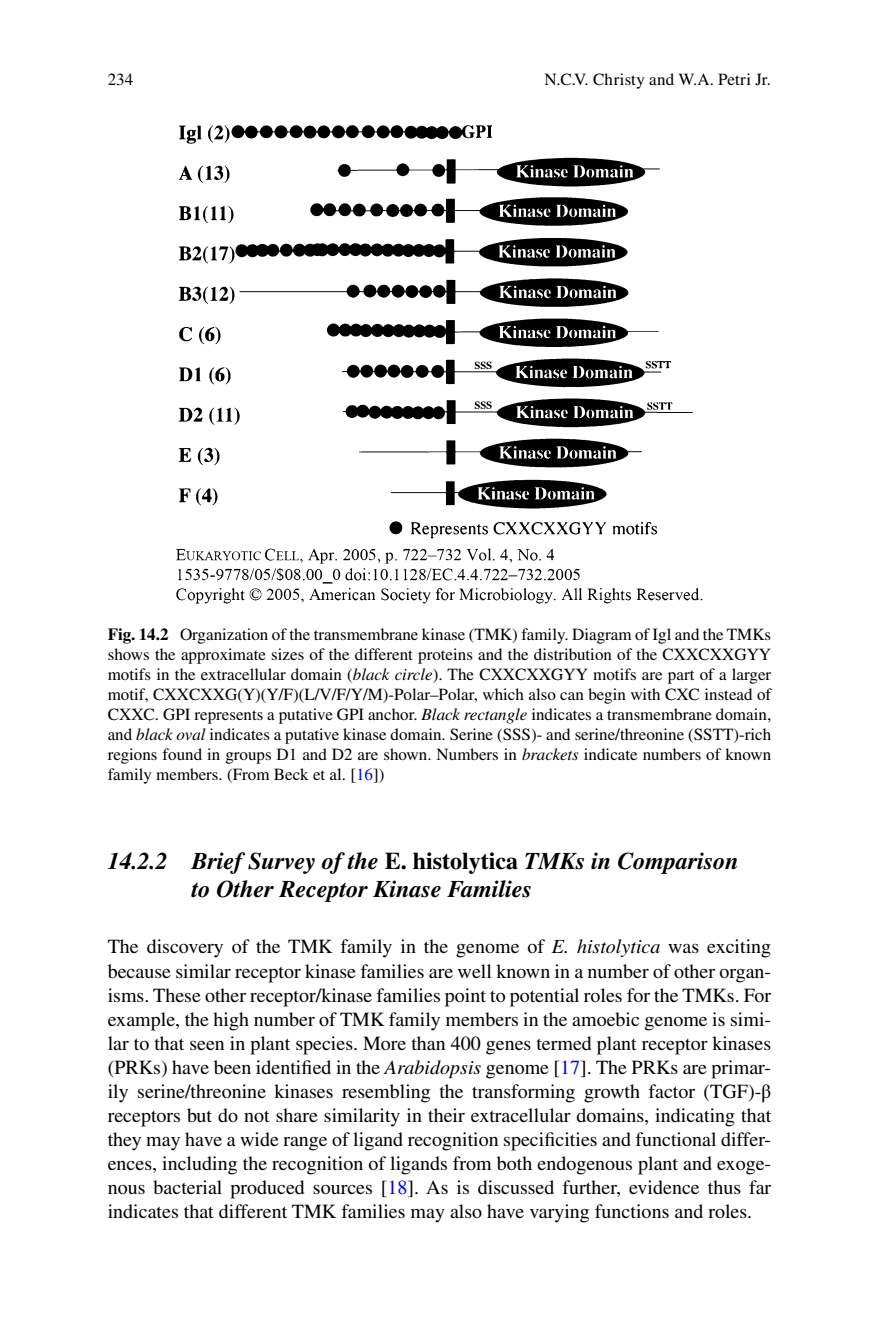
<style>
.page{position:relative;width:879px;height:1333px;background:#fff}
.page>*{position:absolute;margin:0;border:0;box-sizing:border-box;transform-origin:0 0}
.t1{font:italic 700 24px/28px "Ctfvdy Times";color:#000}
.t2{font:20px/24px "Qdqkqr Times";color:#000;text-align:justify}
.t3{font:17px/20px "Qdqkqr Times";color:#000;text-align:justify}
.s1{font-family:"Lwfsbl Times";font-weight:700}
.s2{font-family:"Vqgngx Times";font-style:italic}
.s3{color:#0000fa}
.s4{font-family:"Lwfsbl Times";font-style:normal}
.s5{font-family:"Cxqtlx STIX General"}
</style>
<div class="page">
<img style="left:176px;top:125px;width:527px;height:479px">
<p class="t3" style="left:108px;top:71px;width:27px">234</p>
<p class="t3" style="left:544px;top:71px;width:228px">N.C.V. Christy and W.A. Petri Jr.</p>
<p class="t3" style="left:108px;top:625px;width:665px"><span class="s1">Fig. 14.2</span> Organization of the transmembrane kinase (TMK) family. Diagram of Igl and the TMKs shows the approximate sizes of the different proteins and the distribution of the CXXCXXGYY motifs in the extracellular domain ( <span class="s2">black circle</span> ). The CXXCXXGYY motifs are part of a larger motif, CXXCXXG(Y)(Y/F)(L/V/F/Y/M)-Polar–Polar, which also can begin with CXC instead of CXXC. GPI represents a putative GPI anchor. <span class="s2">Black rectangle</span> indicates a transmembrane domain, and <span class="s2">black oval</span> indicates a putative kinase domain. Serine (SSS)- and serine/threonine (SSTT)-rich regions found in groups D1 and D2 are shown. Numbers in <span class="s2">brackets</span> indicate numbers of known family members. (From Beck et al. [ <span class="s3">16</span> ])</p>
<p class="t1" style="left:192px;top:849px;width:549px;text-indent:-84px">14.2.2 Brief Survey of the <span class="s4">E. histolytica</span> TMKs in Comparison to Other Receptor Kinase Families</p>
<p class="t2" style="left:108px;top:936px;width:665px">The discovery of the TMK family in the genome of <span class="s2">E. histolytica</span> was exciting because similar receptor kinase families are well known in a number of other organ&shy;isms. These other receptor/kinase families point to potential roles for the TMKs. For example, the high number of TMK family members in the amoebic genome is simi&shy;lar to that seen in plant species. More than 400 genes termed plant receptor kinases (PRKs) have been identified in the <span class="s2">Arabidopsis</span> genome [ <span class="s3">17</span> ]. The PRKs are primar&shy;ily serine/threonine kinases resembling the transforming growth factor (TGF)-<span class="s5">β </span>receptors but do not share similarity in their extracellular domains, indicating that they may have a wide range of ligand recognition specificities and functional differ&shy;ences, including the recognition of ligands from both endogenous plant and exoge&shy;nous bacterial produced sources [ <span class="s3">18</span> ]. As is discussed further, evidence thus far indicates that different TMK families may also have varying functions and roles.</p>
</div>
